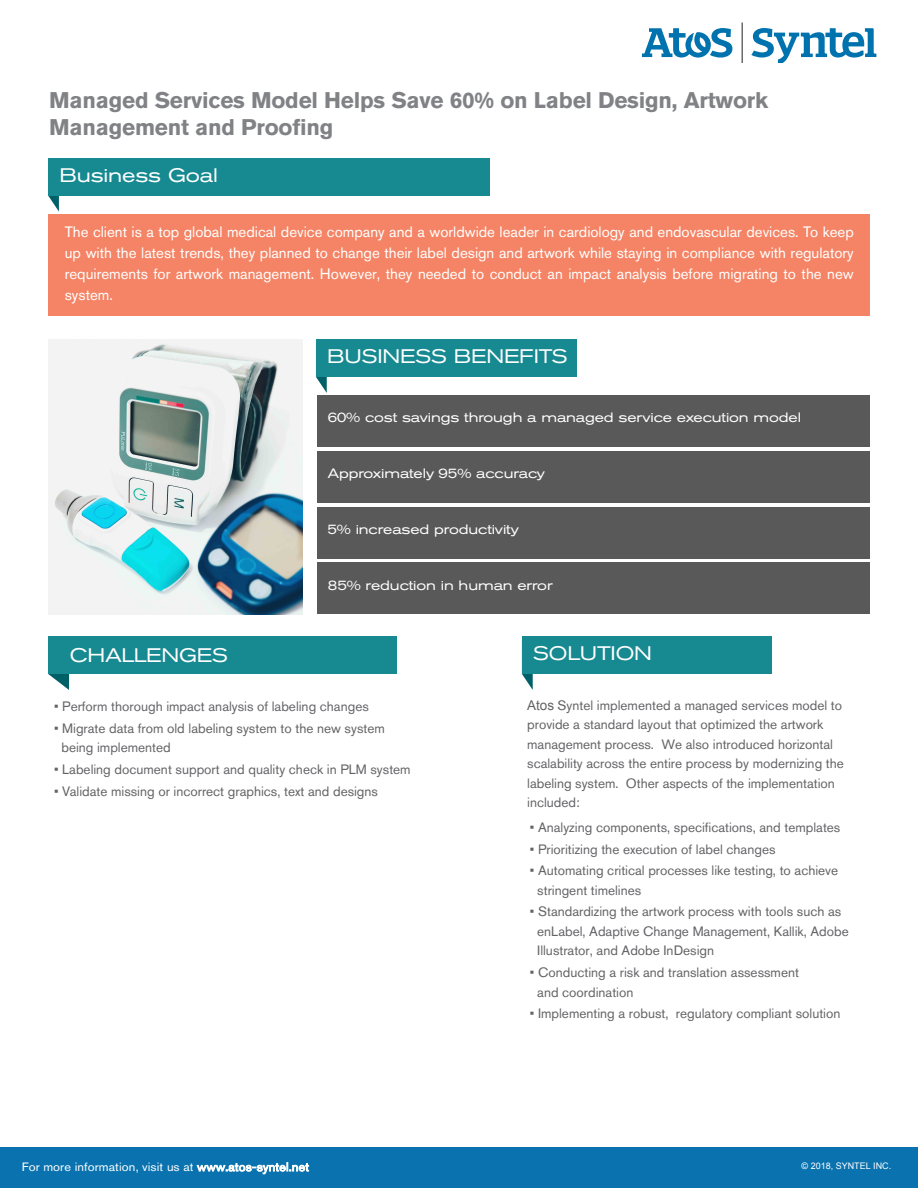
<style>
.page{position:relative;width:918px;height:1188px;background:#fff}
.page>*{position:absolute;margin:0;border:0;box-sizing:border-box;transform-origin:0 0}
.MAIN_ARTICLE_TITLE{font:700 22.5px/27px "Akzidenz Grotesk BQ";letter-spacing:-.01em;color:#808285}
.MAIN_ARTICLE_TITLE-2{font:expanded 19.5px "Akzidenz Grotesk BQ";letter-spacing:-.01em;color:#fff}
.BODY_TEXT{font:15px/21px "Akzidenz Grotesk BQ";color:#fff;text-align:justify}
.SIDEBAR_BULLET{font:13.5px/19.5px "Akzidenz Grotesk BQ";color:#636366}
.MAIN_ARTICLE_TITLE-3{font:expanded 13.5px "Akzidenz Grotesk BQ";letter-spacing:-.01em;color:#fff}
.t1{font:12px "Akzidenz Grotesk BQ";letter-spacing:.01em;color:#fff;scale:1.06 1}
.t2{font:9px "Arial";color:#fff}
.s1{font-family:"Arial"}
</style>
<div class="page">
<img style="left:48px;top:339px;width:255px;height:275px">
<svg style="left:48px;top:674px;width:21px;height:16px"></svg>
<div style="left:48px;top:636px;width:348px;height:38px;background:#168991"></div>
<svg style="left:522px;top:674px;width:11px;height:16px"></svg>
<div style="left:522px;top:636px;width:249px;height:38px;background:#168991"></div>
<div style="left:48px;top:214px;width:821px;height:101px;background:#f48465"></div>
<svg style="left:48px;top:195px;width:11px;height:17px"></svg>
<div style="left:48px;top:158px;width:442px;height:37px;background:#168991"></div>
<svg style="left:316px;top:377px;width:11px;height:16px"></svg>
<div style="left:316px;top:339px;width:261px;height:38px;background:#168991"></div>
<div style="left:317px;top:451px;width:552px;height:51px;background:#5a5959"></div>
<div style="left:317px;top:563px;width:552px;height:51px;background:#5a5959"></div>
<div style="left:317px;top:395px;width:552px;height:52px;background:#5a5959"></div>
<div style="left:317px;top:507px;width:552px;height:51px;background:#5a5959"></div>
<div style="left:0;top:1148px;width:918px;height:40px;background:#0a73af"></div>
<svg style="left:642px;top:28px;width:90px;height:30px"></svg>
<svg style="left:751px;top:28px;width:125px;height:35px"></svg>
<hr style="left:742px;top:23px;width:1px;height:40px;background:#231f20">
<p class="MAIN_ARTICLE_TITLE" style="left:49px;top:86px;width:721px">Managed Services Model Helps Save 60% on Label Design, Artwork<br>Management and Proofing</p>
<p class="MAIN_ARTICLE_TITLE-2" style="left:59px;top:164px;width:160px">Business Goal</p>
<p class="BODY_TEXT" style="left:65px;top:221px;width:791px">The client is a top global medical device company and a worldwide leader in cardiology and endovascular devices. To keep up with the latest trends, they planned to change their label design and artwork while staying in compliance with regulatory requirements for artwork management. However, they needed to conduct an impact analysis before migrating to the new system.</p>
<p class="MAIN_ARTICLE_TITLE-2" style="left:327px;top:345px;width:242px">BUSINESS BENEFITS</p>
<p class="MAIN_ARTICLE_TITLE-3" style="left:327px;top:409px;width:475px">60% cost savings through a managed service execution model</p>
<p class="MAIN_ARTICLE_TITLE-3" style="left:328px;top:465px;width:219px">Approximately 95% accuracy</p>
<p class="MAIN_ARTICLE_TITLE-3" style="left:327px;top:521px;width:193px">5% increased productivity</p>
<p class="MAIN_ARTICLE_TITLE-2" style="left:70px;top:644px;width:159px">CHALLENGES</p>
<p class="MAIN_ARTICLE_TITLE-3" style="left:328px;top:577px;width:226px">85% reduction in human error</p>
<p class="MAIN_ARTICLE_TITLE-2" style="left:533px;top:642px;width:120px">SOLUTION</p>
<p class="SIDEBAR_BULLET" style="left:54px;top:696px;width:316px">• Perform thorough impact analysis of labeling changes</p>
<p class="SIDEBAR_BULLET" style="left:61px;top:718px;width:325px;text-indent:-7px">• Migrate data from old labeling system to the new system being implemented</p>
<p class="SIDEBAR_BULLET" style="left:54px;top:759px;width:358px">• Labeling document support and quality check in PLM system</p>
<p class="SIDEBAR_BULLET" style="left:54px;top:781px;width:325px">• Validate missing or incorrect graphics, text and designs</p>
<p class="SIDEBAR_BULLET" style="left:527px;top:695px;width:318px"><span class="s1">Atos</span> Syntel implemented a managed services model to provide a standard layout that optimized the artwork management process. We also introduced horizontal scalability across the entire process by modernizing the labeling system. Other aspects of the implementation included:</p>
<p class="SIDEBAR_BULLET" style="left:530px;top:817px;width:312px">• Analyzing components, specifications, and templates</p>
<p class="SIDEBAR_BULLET" style="left:530px;top:839px;width:247px">• Prioritizing the execution of label changes</p>
<p class="SIDEBAR_BULLET" style="left:537px;top:861px;width:302px;text-indent:-7px">• Automating critical processes like testing, to achieve stringent timelines</p>
<p class="SIDEBAR_BULLET" style="left:537px;top:902px;width:313px;text-indent:-7px">• Standardizing the artwork process with tools such as enLabel, Adaptive Change Management, Kallik, Adobe<br>Illustrator, and Adobe InDesign</p>
<p class="SIDEBAR_BULLET" style="left:537px;top:963px;width:263px;text-indent:-7px">• Conducting a risk and translation assessment and coordination</p>
<p class="SIDEBAR_BULLET" style="left:530px;top:1004px;width:312px">• Implementing a robust, regulatory compliant solution</p>
<p class="t1" style="left:22px;top:1160px;width:273px">For more information, visit us at www.atos-syntel.net</p>
<p class="t2" style="left:802px;top:1160px;width:91px">© 2018, SYNTEL INC.</p>
</div>
